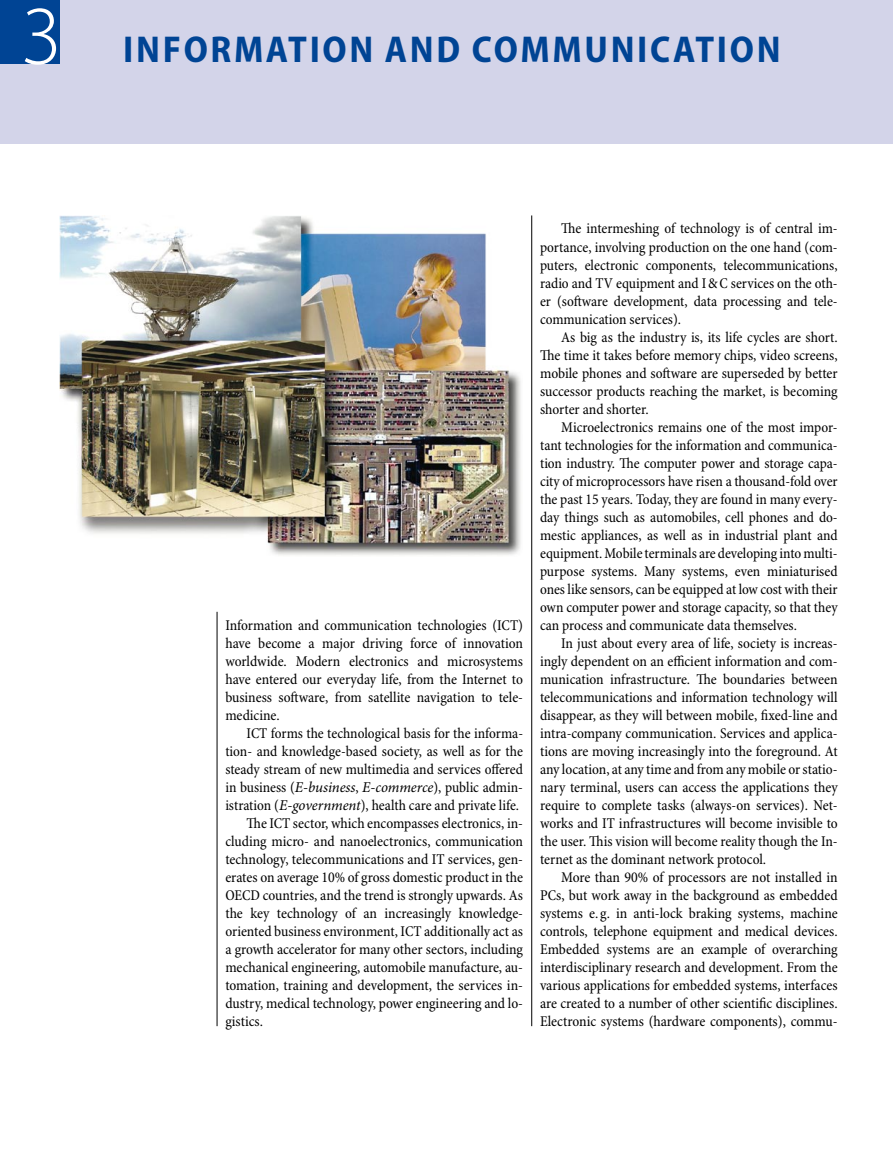
<style>
.page{position:relative;width:893px;height:1149px;background:#fff}
.page>*{position:absolute;margin:0;border:0;box-sizing:border-box;transform-origin:0 0}
.t1{font:300 84px "Myriad Pro";color:#fff}
.t2{font:700 semi-condensed 37.5px "Myriad Pro";letter-spacing:.07em;color:#004494}
.t3{font:condensed 15px/18px "Minion Pro";letter-spacing:-.005em;color:#000;text-align:justify}
.s1{font-style:italic;font-stretch:normal}
</style>
<div class="page">
<hr style="left:531px;top:215px;width:1px;height:810px;background:#000">
<hr style="left:217px;top:611px;width:1px;height:414px;background:#000">
<img style="left:60px;top:215px;width:461px;height:340px">
<div style="left:0;top:0;width:893px;height:143px;background:#d3d4e9"></div>
<div style="left:0;top:0;width:60px;height:64px;background:#004494"></div>
<h1 class="t1" style="left:24px;top:-15px;width:37px">3</h1>
<h2 class="t2" style="left:123px;top:29px;width:659px">INFORMATION AND COMMUNICATION</h2>
<p class="t3" style="left:225px;top:616px;width:299px">Information and communication technologies (ICT) have become a major driving force of innovation worldwide. Modern electronics and microsystems have entered our everyday life, from the Internet to business software, from satellite navigation to tele&shy;medicine.</p>
<p class="t3" style="left:247px;top:724px;width:278px">ICT forms the technological basis for the informa-</p>
<p class="t3" style="left:225px;top:742px;width:299px">tion- and knowledge-based society, as well as for the</p>
<p class="t3" style="left:225px;top:760px;width:299px">steady stream of new multimedia and services offered</p>
<p class="t3" style="left:225px;top:778px;width:299px">in business (<span class="s1">E-business</span>, <span class="s1">E-commerce</span>), public admin-</p>
<p class="t3" style="left:225px;top:796px;width:295px">istration (<span class="s1">E-government</span>), health care and private life.</p>
<p class="t3" style="left:247px;top:814px;width:278px">The ICT sector, which encompasses electronics, in-</p>
<p class="t3" style="left:225px;top:832px;width:299px">cluding micro- and nanoelectronics, communication</p>
<p class="t3" style="left:225px;top:850px;width:299px">technology, telecommunications and IT services, gen-</p>
<p class="t3" style="left:225px;top:868px;width:299px">erates on average 10% of gross domestic product in the</p>
<p class="t3" style="left:225px;top:886px;width:299px">OECD countries, and the trend is strongly upwards. As</p>
<p class="t3" style="left:225px;top:904px;width:299px">the key technology of an increasingly knowledge-</p>
<p class="t3" style="left:225px;top:922px;width:299px">oriented business environment, ICT additionally act as</p>
<p class="t3" style="left:225px;top:940px;width:299px">a growth accelerator for many other sectors, including</p>
<p class="t3" style="left:225px;top:958px;width:299px">mechanical engineering, automobile manufacture, au-</p>
<p class="t3" style="left:225px;top:976px;width:299px">tomation, training and development, the services in-</p>
<p class="t3" style="left:225px;top:994px;width:299px">dustry, medical technology, power engineering and lo-</p>
<p class="t3" style="left:225px;top:1012px;width:39px">gistics.</p>
<p class="t3" style="left:540px;top:220px;width:299px;text-indent:21px">The intermeshing of technology is of central im&shy;portance, involving production on the one hand (com&shy;puters, electronic components, telecommunications, radio and TV equipment and I&amp;C services on the oth&shy;er (software development, data processing and tele&shy;communication services).</p>
<p class="t3" style="left:540px;top:328px;width:299px;text-indent:21px">As big as the industry is, its life cycles are short.<br>The time it takes before memory chips, video screens, mobile phones and software are superseded by better successor products reaching the market, is becoming shorter and shorter.</p>
<p class="t3" style="left:540px;top:418px;width:299px;text-indent:21px">Microelectronics remains one of the most impor&shy;tant technologies for the information and communica&shy;tion industry. The computer power and storage capa&shy;city of microprocessors have risen a thousand-fold over the past 15 years. Today, they are found in many every&shy;day things such as automobiles, cell phones and do&shy;mestic appliances, as well as in industrial plant and equipment. Mobile terminals are developing into multi&shy;purpose systems. Many systems, even miniaturised ones like sensors, can be equipped at low cost with their own computer power and storage capacity, so that they can process and communicate data themselves.</p>
<p class="t3" style="left:540px;top:634px;width:299px;text-indent:21px">In just about every area of life, society is increas&shy;ingly dependent on an efficient information and com&shy;munication infrastructure. The boundaries between telecommunications and information technology will disappear, as they will between mobile, fixed-line and intra-company communication. Services and applica&shy;tions are moving increasingly into the foreground. At any location, at any time and from any mobile or statio&shy;nary terminal, users can access the applications they require to complete tasks (always-on services). Net&shy;works and IT infrastructures will become invisible to the user. This vision will become reality though the In&shy;ternet as the dominant network protocol.</p>
<p class="t3" style="left:540px;top:868px;width:299px;text-indent:21px">More than 90% of processors are not installed in PCs, but work away in the background as embedded systems e. g. in anti-lock braking systems, machine controls, telephone equipment and medical devices.<br>Embedded systems are an example of overarching interdisciplinary research and development. From the various applications for embedded systems, interfaces are created to a number of other scientific disciplines.<br>Electronic systems (hardware components), commu-</p>
</div>
